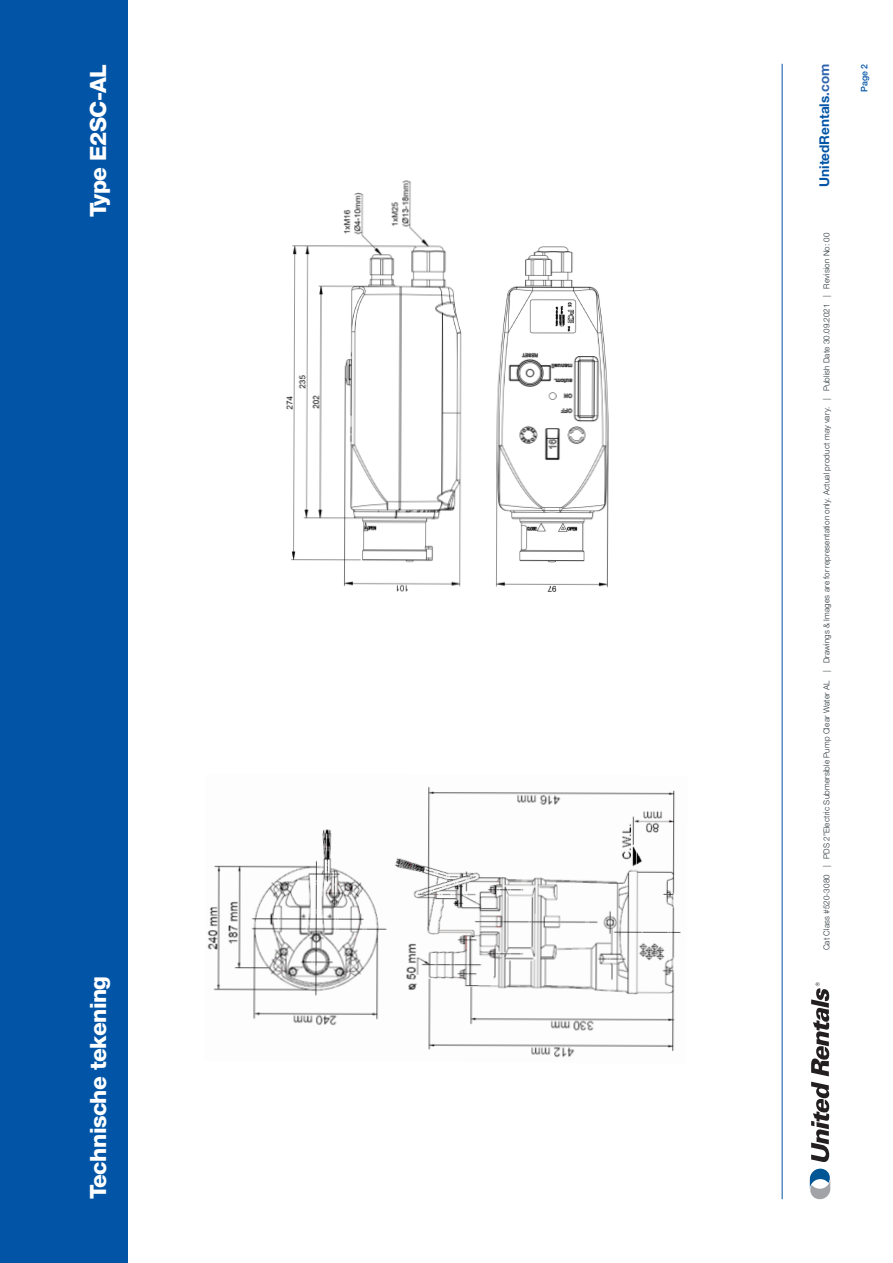
<style>
.page{position:relative;width:893px;height:1263px;background:#fff}
.page>*{position:absolute;margin:0;border:0;box-sizing:border-box;transform-origin:0 0}
.Typenummer{font:800 22.5px "Helvetica Neue LT Std";letter-spacing:-.025em;color:#fff}
.t1{font:700 13.5px "Helvetica Neue LT Std";color:#0154a6}
.t2{font:500 9px "Helvetica Neue LT Std";color:#0154a6}
.Footertekst{font:300 8.25px "Helvetica Neue LT Std";letter-spacing:.025em;color:#263035}
.s1{color:#3165b0}
</style>
<div class="page">
<div style="left:0;top:0;width:128px;height:1263px;background:#0154a6"></div>
<hr style="left:782px;top:64px;width:1px;height:1135px;background:#0154a6">
<svg style="left:810px;top:1082px;width:20px;height:117px"></svg>
<svg style="left:811px;top:982px;width:18px;height:94px"></svg>
<img style="left:207px;top:787px;width:474px;height:271px">
<img style="left:286px;top:180px;width:323px;height:412px">
<p class="Typenummer" style="left:85px;top:217px;width:155px;rotate:-90deg">Type E2SC-AL</p>
<h1 class="Typenummer" style="left:85px;top:1199px;width:225px;rotate:-90deg">Technische tekening</h1>
<h2 class="t1" style="left:816px;top:187px;width:124px;rotate:-90deg">UnitedRentals<span class="s1">.com</span></h2>
<p class="Footertekst" style="left:822px;top:950px;width:719px;rotate:-90deg">Cat Class #520-3080 | PDS 2”Electric Submersible Pump Clear Water AL | Drawings &amp; Images are for representation only. Actual product may vary. | Publish Date 30.09.2021 | Revision No: 00</p>
<p class="t2" style="left:859px;top:92px;width:30px;rotate:-90deg">Page 2</p>
</div>
